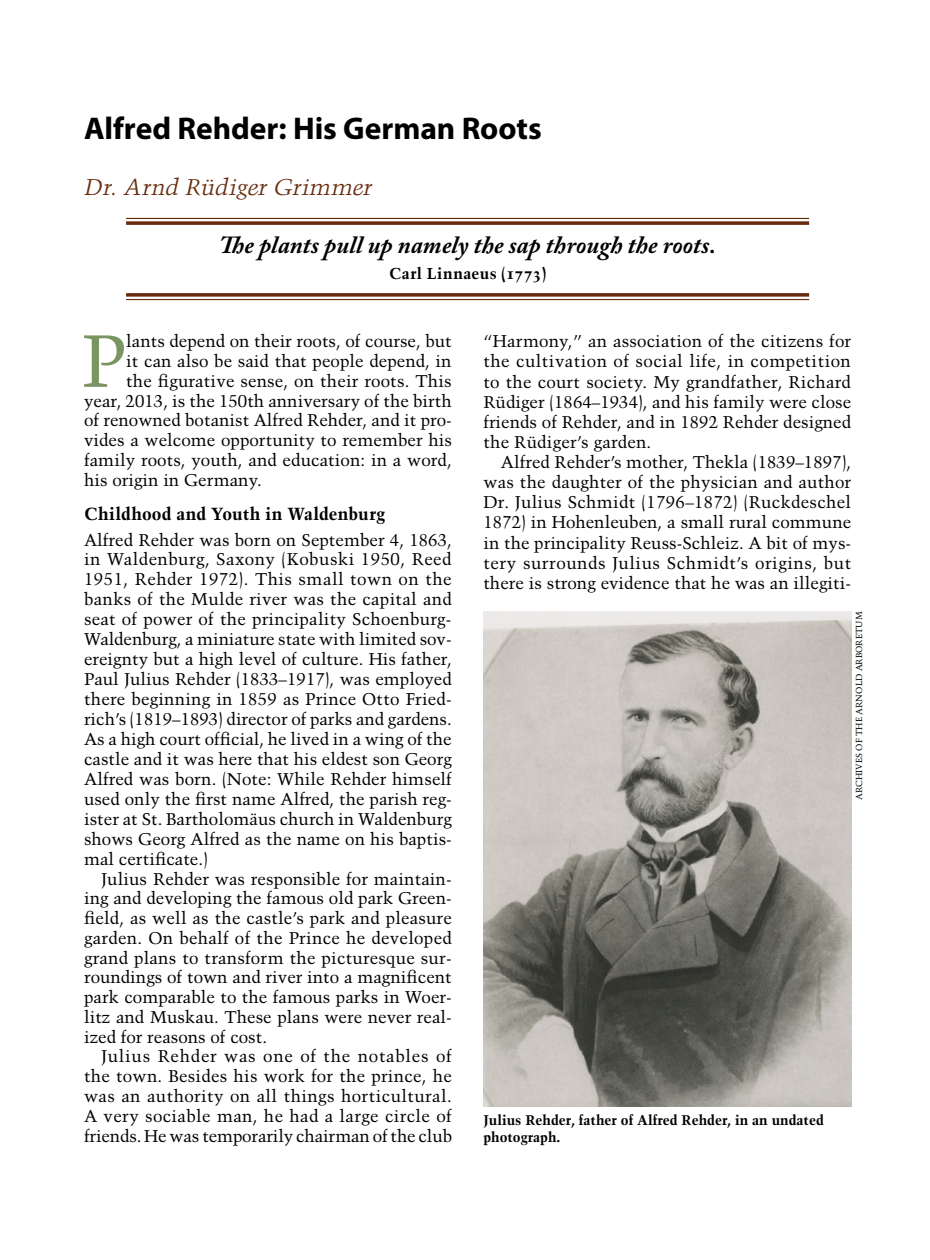
<style>
.page{position:relative;width:930px;height:1260px;background:#fff}
.page>*{position:absolute;margin:0;border:0;box-sizing:border-box;transform-origin:0 0}
.t1{font:73.67px "Trump Mediaeval";color:#7a9562}
.t2{font:700 31.5px "Myriad Pro";letter-spacing:-.005em;color:#000}
.t3{font:italic 700 24.5px "Adobe Caslon Pro";letter-spacing:.005em;color:#000}
.t4{font:italic 22.75px "Trump Mediaeval";letter-spacing:.005em;color:#672c0d}
.t5{font:700 17.5px "Trump Mediaeval";letter-spacing:.01em;color:#000}
.t6{font:16.97px/19.9px "Trump Mediaeval";color:#000;text-align:justify}
.t7{font:15.75px "Trump Mediaeval Bold Os F";letter-spacing:.03em;color:#000}
.t8{font:700 14px/16.6px "Trump Mediaeval";color:#000}
.t9{font:8.75px "Trump Mediaeval";color:#000}
</style>
<div class="page">
<hr style="left:126px;top:218px;width:682px;height:1px;background:#672c0d">
<svg style="left:126px;top:221px;width:682px;height:4px;background:#79452a"></svg>
<svg style="left:126px;top:293px;width:682px;height:4px;background:#79462b"></svg>
<hr style="left:126px;top:299px;width:682px;height:1px;background:#672c0d">
<img style="left:483px;top:612px;width:367px;height:495px">
<h2 class="t2" style="left:84px;top:108px;width:459px">Alfred Rehder: His German Roots</h2>
<h3 class="t4" style="left:84px;top:173px;width:290px">Dr. Arnd Rüdiger Grimmer</h3>
<h3 class="t3" style="left:219px;top:230px;width:498px">The plants pull up namely the sap through the roots.</h3>
<p class="t7" style="left:389px;top:264px;width:158px">Carl Linnaeus (1773)</p>
<h1 class="t1" style="left:81px;top:316px;width:46px">P</h1>
<p class="t6" style="left:126px;top:331px;width:327px">lants depend on their roots, of course, but</p>
<p class="t6" style="left:126px;top:351px;width:327px">it can also be said that people depend, in</p>
<p class="t6" style="left:126px;top:371px;width:327px">the figurative sense, on their roots. This</p>
<p class="t6" style="left:84px;top:390px;width:369px">year, 2013, is the 150th anniversary of the birth</p>
<p class="t6" style="left:84px;top:410px;width:369px">of renowned botanist Alfred Rehder, and it pro-</p>
<p class="t6" style="left:84px;top:430px;width:369px">vides a welcome opportunity to remember his</p>
<p class="t6" style="left:84px;top:450px;width:369px">family roots, youth, and education: in a word,</p>
<p class="t6" style="left:84px;top:470px;width:179px">his origin in Germany.</p>
<p class="t5" style="left:84px;top:503px;width:302px">Childhood and Youth in Waldenburg</p>
<p class="t6" style="left:84px;top:529px;width:369px">Alfred Rehder was born on September 4, 1863, in Waldenburg, Saxony (Kobuski 1950, Reed 1951, Rehder 1972). This small town on the banks of the Mulde river was the capital and seat of power of the principality Schoenburg-Waldenburg, a miniature state with limited sov&shy;ereignty but a high level of culture. His father, Paul Julius Rehder (1833–1917), was employed there beginning in 1859 as Prince Otto Fried&shy;rich’s (1819–1893) director of parks and gardens.<br>As a high court official, he lived in a wing of the castle and it was here that his eldest son Georg Alfred was born. (Note: While Rehder himself used only the first name Alfred, the parish reg&shy;ister at St. Bartholomäus church in Waldenburg shows Georg Alfred as the name on his baptis&shy;mal certificate.)</p>
<p class="t6" style="left:84px;top:868px;width:369px;text-indent:18px">Julius Rehder was responsible for maintain&shy;ing and developing the famous old park Green&shy;field, as well as the castle’s park and pleasure garden. On behalf of the Prince he developed grand plans to transform the picturesque sur&shy;roundings of town and river into a magnificent park comparable to the famous parks in Woer&shy;litz and Muskau. These plans were never real&shy;ized for reasons of cost.</p>
<p class="t6" style="left:84px;top:1046px;width:369px;text-indent:18px">Julius Rehder was one of the notables of the town. Besides his work for the prince, he was an authority on all things horticultural.<br>A very sociable man, he had a large circle of friends. He was temporarily chairman of the club</p>
<p class="t6" style="left:483px;top:331px;width:369px">“Harmony,” an association of the citizens for the cultivation of social life, in competition to the court society. My grandfather, Richard Rüdiger (1864–1934), and his family were close friends of Rehder, and in 1892 Rehder designed the Rüdiger’s garden.</p>
<p class="t6" style="left:483px;top:452px;width:369px;text-indent:18px">Alfred Rehder’s mother, Thekla (1839–1897), was the daughter of the physician and author Dr. Julius Schmidt (1796–1872) (Ruckdeschel 1872) in Hohenleuben, a small rural commune in the principality Reuss-Schleiz. A bit of mys&shy;tery surrounds Julius Schmidt’s origins, but there is strong evidence that he was an illegiti-</p>
<p class="t9" style="left:853px;top:800px;width:190px;rotate:-90deg">ARCHIVES OF THE ARNOLD ARBORETUM</p>
<p class="t8" style="left:483px;top:1112px;width:342px">Julius Rehder, father of Alfred Rehder, in an undated photograph.</p>
</div>
